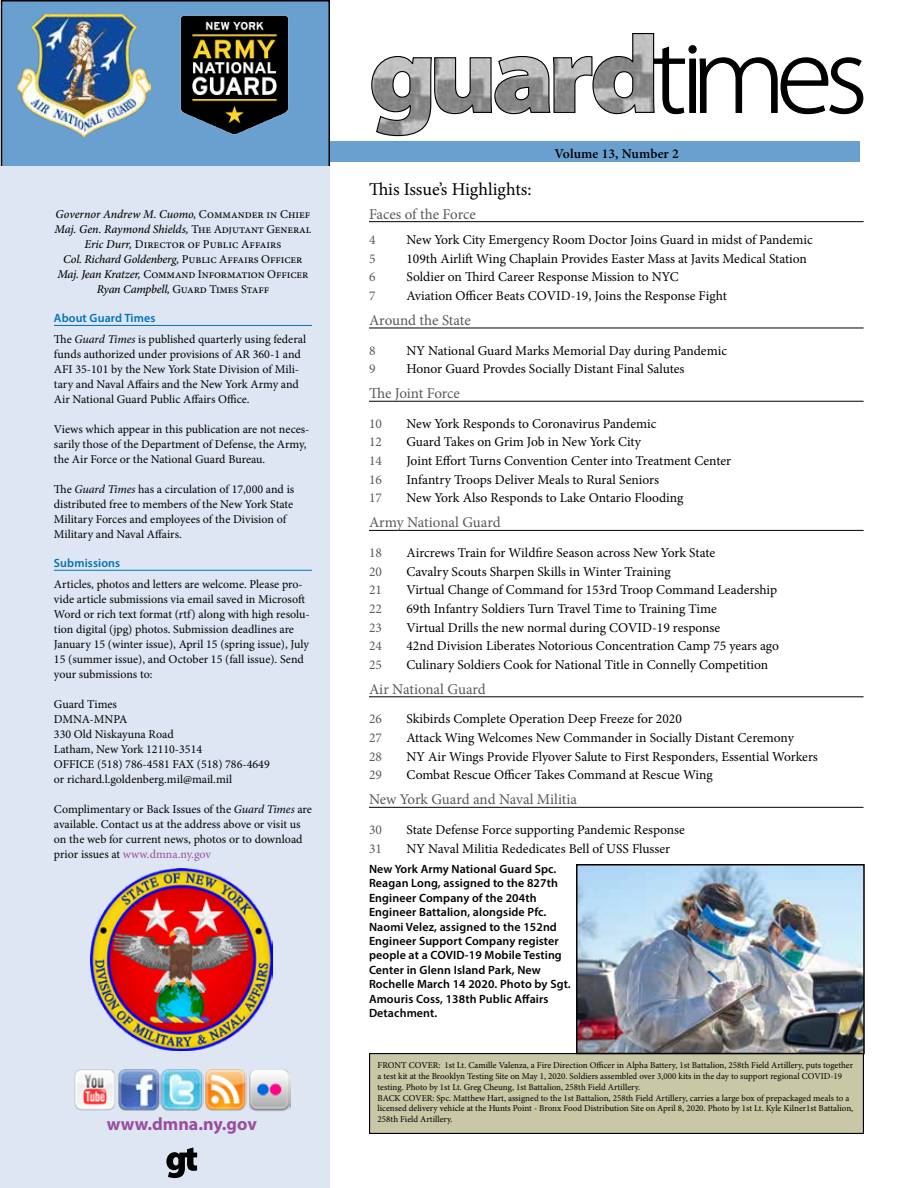
<style>
.page{position:relative;width:918px;height:1188px;background:#fff}
.page>*{position:absolute;margin:0;border:0;box-sizing:border-box;transform-origin:0 0}
.t1{font:18px "Minion Pro";letter-spacing:-.005em;color:#000}
.t2{font:700 18px "Myriad Pro";color:#9a4e9e}
.t3{font:15px "Minion Pro";letter-spacing:-.02em;color:#58595b}
.t4{font:13.5px "Minion Pro";color:#000}
.t5{font:13.5px "Minion Pro";letter-spacing:-.02em;color:#000}
.t6{font:13.5px "Minion Pro";color:#58595b}
.t7{font:600 13.5px "Minion Pro";letter-spacing:.005em;color:#000}
.t8{font:12px/15px "Minion Pro";letter-spacing:-.005em;color:#000}
.t9{font:600 12px/14.4px "Myriad Pro";letter-spacing:.01em;color:#000}
.t10{font:600 12px "Myriad Pro";letter-spacing:.01em;color:#0072b5}
.t11{font:9px/10.8px "Minion Pro";color:#000}
.s1{font-weight:500;font-style:italic}
.s2{font-style:italic}
.s3{color:#9a4e9e}
</style>
<div class="page">
<hr style="left:369px;top:221px;width:495px;height:1px;background:#000">
<hr style="left:369px;top:328px;width:495px;height:1px;background:#000">
<hr style="left:369px;top:401px;width:495px;height:1px;background:#000">
<hr style="left:369px;top:530px;width:495px;height:1px;background:#000">
<hr style="left:369px;top:696px;width:495px;height:1px;background:#000">
<hr style="left:369px;top:807px;width:495px;height:1px;background:#000">
<div style="left:2px;top:1px;width:327px;height:166px;background:#69a0d0"></div>
<div style="left:1px;top:0;width:329px;height:168px;border:2px solid #000"></div>
<div style="left:0;top:167px;width:330px;height:1021px;background:#dee6f3"></div>
<div style="left:330px;top:141px;width:530px;height:21px;background:#69a0d0"></div>
<svg style="left:166px;top:1148px;width:31px;height:30px"></svg>
<svg style="left:371px;top:33px;width:314px;height:104px"></svg>
<div style="left:689px;top:46px;width:7px;height:7px;background:#000;border-radius:50%"></div>
<div style="left:688px;top:45px;width:9px;height:9px;border:1px solid #000;border-radius:50%"></div>
<div style="left:690px;top:59px;width:5px;height:53px;background:#000"></div>
<div style="left:689px;top:59px;width:7px;height:54px;border:1px solid #000"></div>
<svg style="left:699px;top:57px;width:165px;height:58px"></svg>
<img style="left:90px;top:868px;width:183px;height:183px">
<img style="left:17px;top:14px;width:131px;height:123px">
<img style="left:74px;top:1069px;width:217px;height:43px">
<hr style="left:54px;top:325px;width:258px;height:1px;background:#0072b5">
<hr style="left:54px;top:570px;width:258px;height:1px;background:#0072b5">
<div style="left:370px;top:1054px;width:493px;height:79px;background:#c8c8a6"></div>
<div style="left:369px;top:1053px;width:495px;height:81px;border:1px solid #000"></div>
<img style="left:148px;top:0;width:174px;height:167px">
<img style="left:579px;top:867px;width:283px;height:184px">
<div style="left:576px;top:864px;width:289px;height:190px;border:2px solid #000"></div>
<p class="t8" style="left:55px;top:207px;width:258px;text-align:center"><span class="s1">Governor Andrew M. Cuomo,</span> Commander in Chief <span class="s1">Maj. Gen. Raymond Shields,</span> The Adjutant General <span class="s1">Eric Durr,</span> Director of Public Affairs<br><span class="s1">Col. Richard Goldenberg,</span> Public Affairs Officer <span class="s1">Maj. Jean Kratzer,</span> Command Information Officer <span class="s1">Ryan Campbell,</span> Guard Times Staff</p>
<p class="t10" style="left:54px;top:311px;width:103px">About Guard Times</p>
<p class="t8" style="left:54px;top:331px;width:254px">The <span class="s2">Guard Times</span> is published quarterly using federal funds authorized under provisions of AR 360-1 and AFI 35-101 by the New York State Division of Mili&shy;tary and Naval Affairs and the New York Army and Air National Guard Public Affairs Office.</p>
<p class="t8" style="left:54px;top:421px;width:257px">Views which appear in this publication are not neces&shy;sarily those of the Department of Defense, the Army, the Air Force or the National Guard Bureau.</p>
<p class="t8" style="left:54px;top:481px;width:242px">The <span class="s2">Guard Times</span> has a circulation of 17,000 and is distributed free to members of the New York State Military Forces and employees of the Division of Military and Naval Affairs.</p>
<p class="t10" style="left:54px;top:556px;width:68px">Submissions</p>
<p class="t8" style="left:54px;top:576px;width:257px">Articles, photos and letters are welcome. Please pro&shy;vide article submissions via email saved in Microsoft Word or rich text format (rtf) along with high resolu&shy;tion digital (jpg) photos. Submission deadlines are January 15 (winter issue), April 15 (spring issue), July 15 (summer issue), and October 15 (fall issue). Send your submissions to:</p>
<p class="t8" style="left:54px;top:696px;width:217px">Guard Times<br>DMNA-MNPA<br>330 Old Niskayuna Road<br>Latham, New York 12110-3514<br>OFFICE (518) 786-4581 FAX (518) 786-4649 or richard.l.goldenberg.mil@mail.mil</p>
<p class="t8" style="left:54px;top:801px;width:259px">Complimentary or Back Issues of the <span class="s2">Guard Times</span> are available. Contact us at the address above or visit us on the web for current news, photos or to download prior issues at <span class="s3">www.dmna.ny.gov</span></p>
<h1 class="t2" style="left:107px;top:1112px;width:152px">www.dmna.ny.gov</h1>
<p class="t7" style="left:555px;top:145px;width:126px">Volume 13, Number 2</p>
<h1 class="t1" style="left:369px;top:177px;width:164px">This Issue’s Highlights:</h1>
<p class="t3" style="left:369px;top:204px;width:108px">Faces of the Force</p>
<p class="t6" style="left:369px;top:231px;width:8px">4</p>
<p class="t4" style="left:407px;top:231px;width:408px">New York City Emergency Room Doctor Joins Guard in midst of Pandemic</p>
<p class="t6" style="left:369px;top:249px;width:8px">5</p>
<p class="t4" style="left:407px;top:249px;width:402px">109th Airlift Wing Chaplain Provides Easter Mass at Javits Medical Station</p>
<p class="t6" style="left:369px;top:268px;width:8px">6</p>
<p class="t4" style="left:407px;top:268px;width:274px">Soldier on Third Career Response Mission to NYC</p>
<p class="t6" style="left:369px;top:287px;width:8px">7</p>
<p class="t4" style="left:407px;top:287px;width:322px">Aviation Officer Beats COVID-19, Joins the Response Fight</p>
<p class="t3" style="left:369px;top:310px;width:103px">Around the State</p>
<p class="t6" style="left:369px;top:341px;width:8px">8</p>
<p class="t4" style="left:407px;top:341px;width:322px">NY National Guard Marks Memorial Day during Pandemic</p>
<p class="t6" style="left:369px;top:360px;width:8px">9</p>
<p class="t4" style="left:407px;top:360px;width:280px">Honor Guard Provdes Socially Distant Final Salutes</p>
<p class="t3" style="left:369px;top:383px;width:93px">The Joint Force</p>
<p class="t6" style="left:369px;top:415px;width:14px">10</p>
<p class="t4" style="left:407px;top:415px;width:251px">New York Responds to Coronavirus Pandemic</p>
<p class="t6" style="left:369px;top:433px;width:14px">12</p>
<p class="t5" style="left:407px;top:433px;width:236px">Guard Takes on Grim Job in New York City</p>
<p class="t6" style="left:369px;top:452px;width:14px">14</p>
<p class="t4" style="left:407px;top:452px;width:326px">Joint Effort Turns Convention Center into Treatment Center</p>
<p class="t6" style="left:369px;top:470px;width:14px">16</p>
<p class="t4" style="left:407px;top:470px;width:254px">Infantry Troops Deliver Meals to Rural Seniors</p>
<p class="t6" style="left:369px;top:489px;width:14px">17</p>
<p class="t4" style="left:407px;top:489px;width:278px">New York Also Responds to Lake Ontario Flooding</p>
<p class="t3" style="left:369px;top:512px;width:133px">Army National Guard</p>
<p class="t6" style="left:369px;top:544px;width:14px">18</p>
<p class="t5" style="left:407px;top:544px;width:310px">Aircrews Train for Wildfire Season across New York State</p>
<p class="t6" style="left:369px;top:562px;width:14px">20</p>
<p class="t4" style="left:407px;top:562px;width:266px">Cavalry Scouts Sharpen Skills in Winter Training</p>
<p class="t6" style="left:369px;top:581px;width:14px">21</p>
<p class="t4" style="left:407px;top:581px;width:372px">Virtual Change of Command for 153rd Troop Command Leadership</p>
<p class="t6" style="left:369px;top:600px;width:14px">22</p>
<p class="t4" style="left:407px;top:600px;width:312px">69th Infantry Soldiers Turn Travel Time to Training Time</p>
<p class="t6" style="left:369px;top:618px;width:14px">23</p>
<p class="t4" style="left:407px;top:618px;width:315px">Virtual Drills the new normal during COVID-19 response</p>
<p class="t6" style="left:369px;top:637px;width:14px">24</p>
<p class="t4" style="left:407px;top:637px;width:374px">42nd Division Liberates Notorious Concentration Camp 75 years ago</p>
<p class="t6" style="left:369px;top:655px;width:14px">25</p>
<p class="t4" style="left:407px;top:655px;width:363px">Culinary Soldiers Cook for National Title in Connelly Competition</p>
<p class="t3" style="left:369px;top:679px;width:118px">Air National Guard</p>
<p class="t6" style="left:369px;top:710px;width:14px">26</p>
<p class="t4" style="left:407px;top:710px;width:277px">Skibirds Complete Operation Deep Freeze for 2020</p>
<p class="t6" style="left:369px;top:729px;width:14px">27</p>
<p class="t4" style="left:407px;top:729px;width:389px">Attack Wing Welcomes New Commander in Socially Distant Ceremony</p>
<p class="t6" style="left:369px;top:747px;width:14px">28</p>
<p class="t4" style="left:407px;top:747px;width:413px">NY Air Wings Provide Flyover Salute to First Responders, Essential Workers</p>
<p class="t6" style="left:369px;top:766px;width:14px">29</p>
<p class="t4" style="left:407px;top:766px;width:308px">Combat Rescue Officer Takes Command at Rescue Wing</p>
<p class="t3" style="left:369px;top:789px;width:210px">New York Guard and Naval Militia</p>
<p class="t6" style="left:369px;top:821px;width:14px">30</p>
<p class="t4" style="left:407px;top:821px;width:280px">State Defense Force supporting Pandemic Response</p>
<p class="t6" style="left:369px;top:839px;width:14px">31</p>
<p class="t4" style="left:407px;top:839px;width:265px">NY Naval Militia Rededicates Bell of USS Flusser</p>
<p class="t9" style="left:369px;top:861px;width:203px">New York Army National Guard Spc.<br>Reagan Long, assigned to the 827th<br>Engineer Company of the 204th<br>Engineer Battalion, alongside Pfc.<br>Naomi Velez, assigned to the 152nd<br>Engineer Support Company register people at a COVID-19 Mobile Testing<br>Center in Glenn Island Park, New<br>Rochelle March 14 2020. Photo by Sgt.<br>Amouris Coss, 138th Public Affairs<br>Detachment.</p>
<p class="t11" style="left:378px;top:1060px;width:477px">FRONT COVER: 1st Lt. Camille Valenza, a Fire Direction Officer in Alpha Battery, 1st Battalion, 258th Field Artillery, puts together a test kit at the Brooklyn Testing Site on May 1, 2020. Soldiers assembled over 3,000 kits in the day to support regional COVID-19 testing. Photo by 1st Lt. Greg Cheung, 1st Battalion, 258th Field Artillery.<br>BACK COVER: Spc. Matthew Hart, assigned to the 1st Battalion, 258th Field Artillery, carries a large box of prepackaged meals to a licensed delivery vehicle at the Hunts Point - Bronx Food Distribution Site on April 8, 2020. Photo by 1st Lt. Kyle Kilner1st Battalion, 258th Field Artillery.</p>
</div>
